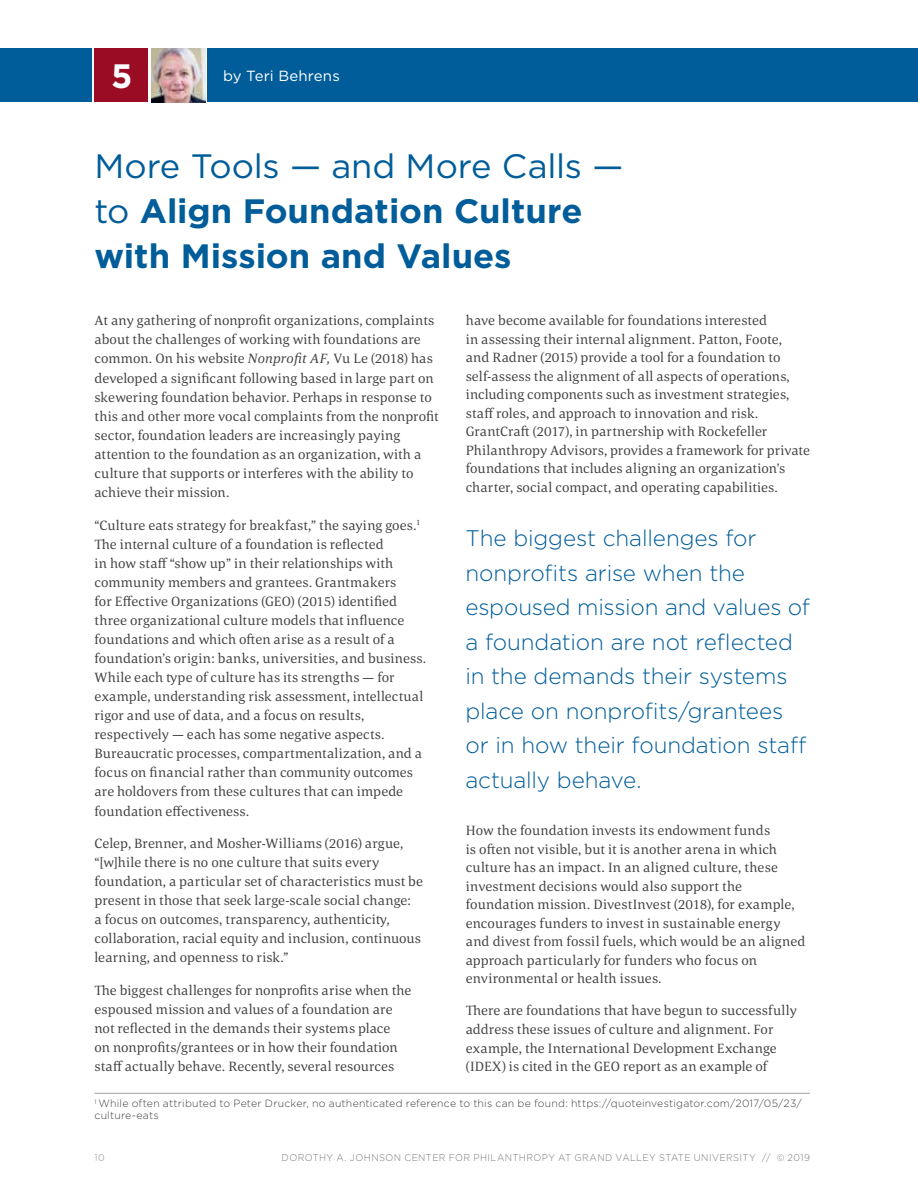
<style>
.page{position:relative;width:918px;height:1188px;background:#fff}
.page>*{position:absolute;margin:0;border:0;box-sizing:border-box;transform-origin:0 0}
.t1{font:700 33.75px/45px "Gotham";color:#005d99}
.t2{font:700 33.75px "Gotham";color:#fff}
.t3{font:300 22.5px/34.5px "Gotham";letter-spacing:-.005em;color:#005d99}
.t4{font:14.7px "Gotham";letter-spacing:.01em;color:#fff}
.t5{font:13.8px/19px "Corda";letter-spacing:.01em;color:#414042}
.t6{font:300 10.5px/12px "Gotham";letter-spacing:.015em;color:#414042}
.t7{font:300 9.75px "Gotham";letter-spacing:.045em;color:#7a7876;scale:.95 1}
.t8{font:300 9.75px "Gotham";color:#908f8d;scale:.95 1}
.s1{font-weight:400}
.s2{font-style:italic}
</style>
<div class="page">
<hr style="left:917px;top:395px;width:1px;height:793px;background:#a5a29f">
<div style="left:208px;top:48px;width:710px;height:54px;background:#005d99"></div>
<div style="left:94px;top:48px;width:54px;height:54px;background:#9a0c24"></div>
<img style="left:151px;top:48px;width:54px;height:54px">
<div style="left:0;top:48px;width:92px;height:54px;background:#005d99"></div>
<hr style="left:94px;top:1093px;width:716px;height:1px;background:#a5a29f">
<h1 class="t2" style="left:111px;top:57px;width:23px">5</h1>
<p class="t4" style="left:223px;top:66px;width:118px">by Teri Behrens</p>
<h1 class="t1" style="left:94px;top:142px;width:530px"><span class="s1">More Tools — and More Calls — to</span> Align Foundation Culture with Mission and Values</h1>
<p class="t5" style="left:94px;top:311px;width:346px">At any gathering of nonprofit organizations, complaints about the challenges of working with foundations are common. On his website <span class="s2">Nonprofit AF,</span> Vu Le (2018) has developed a significant following based in large part on skewering foundation behavior. Perhaps in response to this and other more vocal complaints from the nonprofit sector, foundation leaders are increasingly paying attention to the foundation as an organization, with a culture that supports or interferes with the ability to achieve their mission.</p>
<p class="t5" style="left:94px;top:515px;width:333px">“Culture eats strategy for breakfast,” the saying goes.<sup>1<br></sup>The internal culture of a foundation is reflected<br>in how staff “show up” in their relationships with community members and grantees. Grantmakers<br>for Effective Organizations (GEO) (2015) identified three organizational culture models that influence foundations and which often arise as a result of a foundation’s origin: banks, universities, and business.<br>While each type of culture has its strengths — for example, understanding risk assessment, intellectual rigor and use of data, and a focus on results, respectively — each has some negative aspects.<br>Bureaucratic processes, compartmentalization, and a focus on financial rather than community outcomes are holdovers from these cultures that can impede foundation effectiveness.</p>
<p class="t5" style="left:94px;top:834px;width:330px">Celep, Brenner, and Mosher-Williams (2016) argue, “[w]hile there is no one culture that suits every foundation, a particular set of characteristics must be present in those that seek large-scale social change:<br>a focus on outcomes, transparency, authenticity, collaboration, racial equity and inclusion, continuous learning, and openness to risk.”</p>
<p class="t5" style="left:94px;top:980px;width:318px">The biggest challenges for nonprofits arise when the espoused mission and values of a foundation are not reflected in the demands their systems place<br>on nonprofits/grantees or in how their foundation staff actually behave. Recently, several resources</p>
<p class="t5" style="left:466px;top:311px;width:346px;line-height:18.6px">have become available for foundations interested<br>in assessing their internal alignment. Patton, Foote,<br>and Radner (2015) provide a tool for a foundation to self-assess the alignment of all aspects of operations, including components such as investment strategies, staff roles, and approach to innovation and risk.<br>GrantCraft (2017), in partnership with Rockefeller Philanthropy Advisors, provides a framework for private foundations that includes aligning an organization’s charter, social compact, and operating capabilities.</p>
<h2 class="t3" style="left:465px;top:520px;width:346px">The biggest challenges for nonprofits arise when the espoused mission and values of a foundation are not reflected in the demands their systems place on nonprofits/grantees or in how their foundation staff actually behave.</h2>
<p class="t5" style="left:466px;top:821px;width:341px;line-height:18.6px">How the foundation invests its endowment funds<br>is often not visible, but it is another arena in which culture has an impact. In an aligned culture, these investment decisions would also support the foundation mission. DivestInvest (2018), for example, encourages funders to invest in sustainable energy and divest from fossil fuels, which would be an aligned approach particularly for funders who focus on environmental or health issues.</p>
<p class="t5" style="left:466px;top:1001px;width:333px;line-height:18.6px">There are foundations that have begun to successfully address these issues of culture and alignment. For example, the International Development Exchange (IDEX) is cited in the GEO report as an example of</p>
<p class="t6" style="left:94px;top:1097px;width:709px"><sup>1</sup> While often attributed to Peter Drucker, no authenticated reference to this can be found: https://quoteinvestigator.com/2017/05/23/ culture-eats</p>
<p class="t8" style="left:94px;top:1151px;width:12px">10</p>
<p class="t7" style="left:282px;top:1151px;width:558px">DOROTHY A. JOHNSON CENTER FOR PHILANTHROPY AT GRAND VALLEY STATE UNIVERSITY // © 2019</p>
</div>
